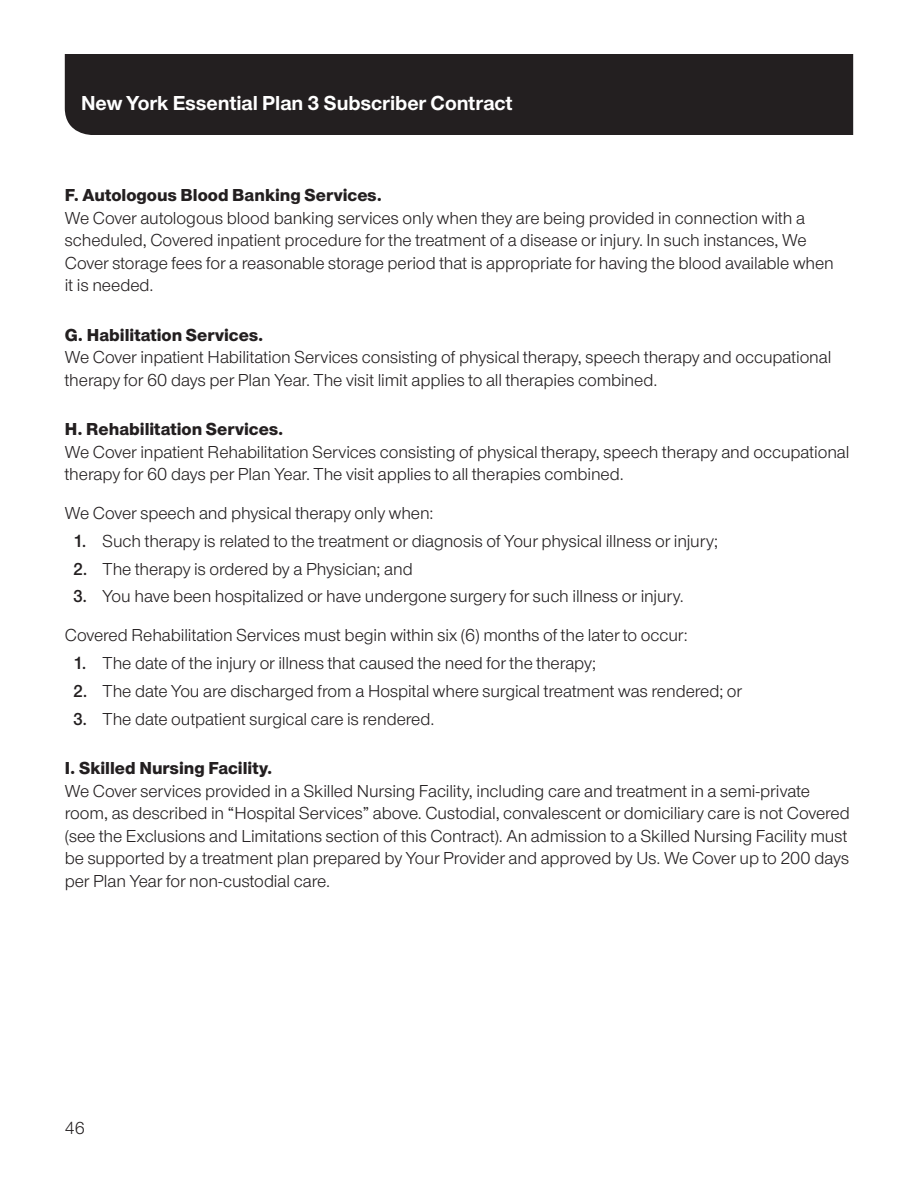
<style>
.page{position:relative;width:918px;height:1188px;background:#fff}
.page>*{position:absolute;margin:0;border:0;box-sizing:border-box;transform-origin:0 0}
.t1{font:700 21px "UHC Sans";color:#fff}
.Body___12_15{font:18px/22.5px "UHC Sans";letter-spacing:-.005em;color:#231f20}
.Body___numbers___add{font:18px "UHC Sans";letter-spacing:-.005em;color:#231f20}
.SUB_Subhead___12_15{font:800 18px "UHC Sans";color:#231f20}
.Body_BETWEEN_bullet{font:18px "UHC Sans";letter-spacing:-.005em;color:#231f20}
.Body_BEFORE_bullet{font:18px "UHC Sans";letter-spacing:-.005em;color:#231f20}
.SUB_Subhead___AFTER{font:800 18px "UHC Sans";color:#231f20}
.s1{font-weight:600}
</style>
<div class="page">
<div style="left:65px;top:54px;width:788px;height:81px;background:#231f20"></div>
<p class="t1" style="left:81px;top:88px;width:433px">New York Essential Plan 3 Subscriber Contract</p>
<p class="SUB_Subhead___12_15" style="left:65px;top:182px;width:319px">F. Autologous Blood Banking Services.</p>
<p class="Body___12_15" style="left:65px;top:206px;width:771px">We Cover autologous blood banking services only when they are being provided in connection with a scheduled, Covered inpatient procedure for the treatment of a disease or injury. In such instances, We Cover storage fees for a reasonable storage period that is appropriate for having the blood available when it is needed.</p>
<p class="SUB_Subhead___12_15" style="left:65px;top:322px;width:200px">G. Habilitation Services.</p>
<p class="Body___12_15" style="left:65px;top:345px;width:768px">We Cover inpatient Habilitation Services consisting of physical therapy, speech therapy and occupational therapy for 60 days per Plan Year. The visit limit applies to all therapies combined.</p>
<p class="SUB_Subhead___12_15" style="left:65px;top:416px;width:220px">H. Rehabilitation Services.</p>
<p class="Body___12_15" style="left:65px;top:440px;width:786px">We Cover inpatient Rehabilitation Services consisting of physical therapy, speech therapy and occupational therapy for 60 days per Plan Year. The visit applies to all therapies combined.</p>
<p class="Body_BEFORE_bullet" style="left:65px;top:501px;width:370px">We Cover speech and physical therapy only when:</p>
<p class="Body___numbers___add" style="left:73px;top:529px;width:646px"><span class="s1">1.</span> Such therapy is related to the treatment or diagnosis of Your physical illness or injury;</p>
<p class="Body___numbers___add" style="left:73px;top:557px;width:341px"><span class="s1">2.</span> The therapy is ordered by a Physician; and</p>
<p class="Body___numbers___add" style="left:73px;top:585px;width:612px"><span class="s1">3.</span> You have been hospitalized or have undergone surgery for such illness or injury.</p>
<p class="Body_BETWEEN_bullet" style="left:65px;top:623px;width:624px">Covered Rehabilitation Services must begin within six (6) months of the later to occur:</p>
<p class="Body___numbers___add" style="left:73px;top:651px;width:524px"><span class="s1">1.</span> The date of the injury or illness that caused the need for the therapy;</p>
<p class="Body___numbers___add" style="left:73px;top:679px;width:670px"><span class="s1">2.</span> The date You are discharged from a Hospital where surgical treatment was rendered; or</p>
<p class="Body___numbers___add" style="left:73px;top:707px;width:362px"><span class="s1">3.</span> The date outpatient surgical care is rendered.</p>
<p class="SUB_Subhead___AFTER" style="left:65px;top:756px;width:209px">I. Skilled Nursing Facility.</p>
<p class="Body___12_15" style="left:65px;top:779px;width:787px">We Cover services provided in a Skilled Nursing Facility, including care and treatment in a semi-private room, as described in “Hospital Services” above. Custodial, convalescent or domiciliary care is not Covered (see the Exclusions and Limitations section of this Contract). An admission to a Skilled Nursing Facility must be supported by a treatment plan prepared by Your Provider and approved by Us. We Cover up to 200 days per Plan Year for non-custodial care.</p>
<p class="Body___12_15" style="left:65px;top:1116px;width:22px">46</p>
</div>
